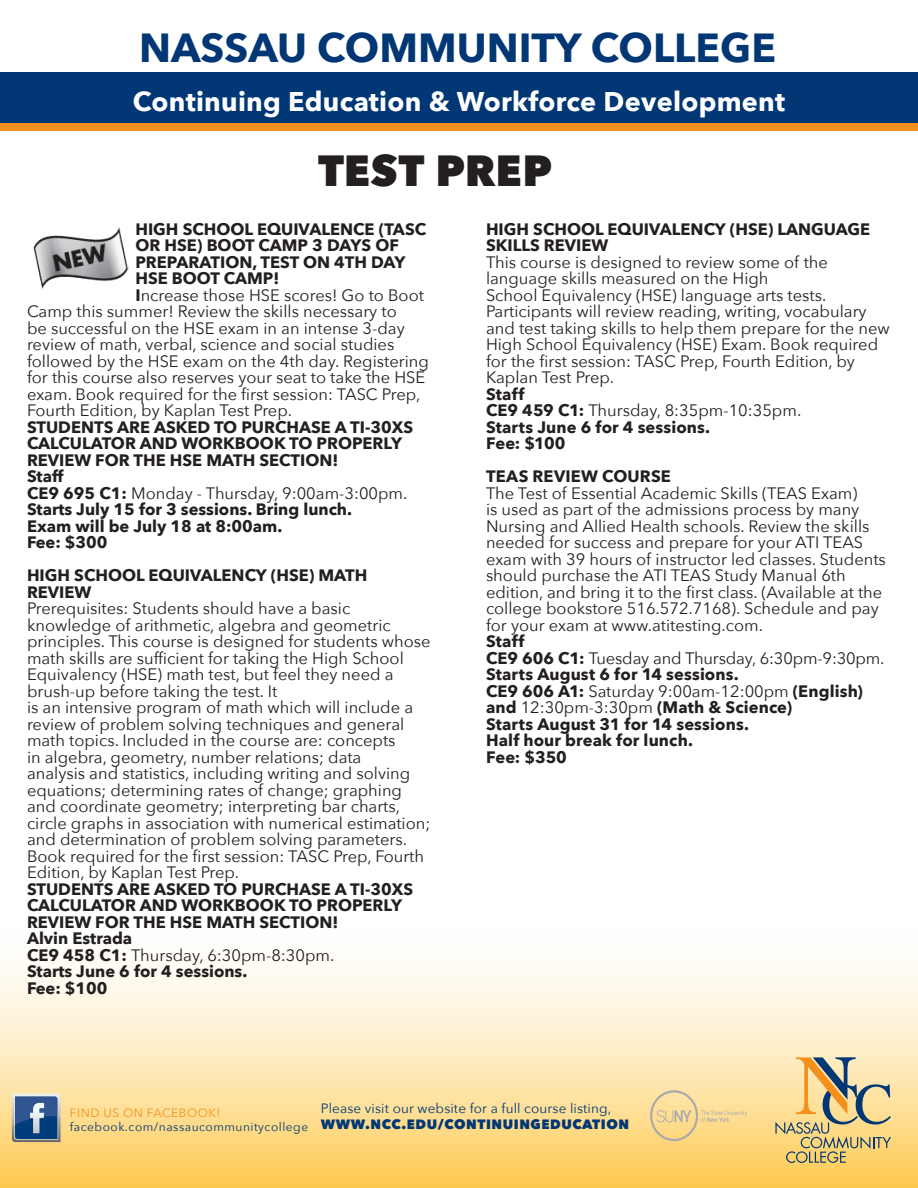
<style>
.page{position:relative;width:918px;height:1188px;background:#fff}
.page>*{position:absolute;margin:0;border:0;box-sizing:border-box;transform-origin:0 0}
.t1{font:800 43.5px "Avenir Next";letter-spacing:.005em;color:#231f20}
.t2{font:700 40.5px "Avenir Next";color:#013775}
.t3{font:700 27px "Avenir Next";letter-spacing:.01em;color:#fff}
.t4{font:16.5px/16.5px "Avenir Next";color:#231f20}
.t5{font:700 16.5px/16.5px "Avenir Next";color:#231f20}
.t6{font:13.5px "Avenir Next";letter-spacing:.01em;color:#013775}
.t7{font:800 13.5px "Avenir Next";letter-spacing:.04em;color:#013775}
.t8{font:12px "Avenir Next";letter-spacing:.04em;color:#013775}
.t9{font:12px "Avenir Next";letter-spacing:.04em;color:#f6911e}
.s1{font-weight:700}
</style>
<div class="page">
<div style="left:0;top:124px;width:918px;height:7px;background:#f4901d"></div>
<div style="left:0;top:72px;width:918px;height:51px;background:#013775"></div>
<svg style="left:0;top:965px;width:918px;height:223px;background:#fde6af"></svg>
<svg style="left:775px;top:1057px;width:116px;height:106px;background:#d6bf88"></svg>
<svg style="left:12px;top:1093px;width:49px;height:49px;background:#57769b"></svg>
<svg style="left:650px;top:1090px;width:97px;height:51px;background:#f4d795"></svg>
<img style="left:33px;top:227px;width:96px;height:62px">
<p class="t2" style="left:139px;top:13px;width:638px">NASSAU COMMUNITY COLLEGE</p>
<p class="t3" style="left:133px;top:78px;width:654px">Continuing Education &amp; Workforce Development</p>
<p class="t1" style="left:318px;top:144px;width:235px">TEST PREP</p>
<p class="t5" style="left:135px;top:220px;width:292px">HIGH SCHOOL EQUIVALENCE (TASC<br>OR HSE) BOOT CAMP 3 DAYS OF<br>PREPARATION, TEST ON 4TH DAY</p>
<p class="t5" style="left:135px;top:270px;width:145px">HSE BOOT CAMP!</p>
<p class="t4" style="left:27px;top:286px;width:403px;text-indent:108px"><span class="s1">I</span>ncrease those HSE scores! Go to Boot Camp this summer! Review the skills necessary to<br>be successful on the HSE exam in an intense 3-day review of math, verbal, science and social studies followed by the HSE exam on the 4th day. Registering for this course also reserves your seat to take the HSE exam. Book required for the first session: TASC Prep, Fourth Edition, by Kaplan Test Prep.</p>
<p class="t5" style="left:27px;top:418px;width:388px">STUDENTS ARE ASKED TO PURCHASE A TI-30XS<br>CALCULATOR AND WORKBOOK TO PROPERLY<br>REVIEW FOR THE HSE MATH SECTION!</p>
<p class="t5" style="left:27px;top:468px;width:38px">Staff</p>
<p class="t4" style="left:27px;top:484px;width:382px"><span class="s1">CE9 695 C1:</span> Monday - Thursday, 9:00am-3:00pm.</p>
<p class="t5" style="left:27px;top:501px;width:327px">Starts July 15 for 3 sessions. Bring lunch.</p>
<p class="t5" style="left:27px;top:517px;width:257px">Exam will be July 18 at 8:00am.</p>
<p class="t5" style="left:27px;top:534px;width:82px">Fee: $300</p>
<p class="t5" style="left:27px;top:567px;width:342px">HIGH SCHOOL EQUIVALENCY (HSE) MATH<br>REVIEW</p>
<p class="t4" style="left:27px;top:599px;width:405px">Prerequisites: Students should have a basic knowledge of arithmetic, algebra and geometric principles. This course is designed for students whose math skills are sufficient for taking the High School Equivalency (HSE) math test, but feel they need a brush-up before taking the test. It</p>
<p class="t4" style="left:27px;top:698px;width:405px">is an intensive program of math which will include a review of problem solving techniques and general math topics. Included in the course are: concepts<br>in algebra, geometry, number relations; data<br>analysis and statistics, including writing and solving equations; determining rates of change; graphing and coordinate geometry; interpreting bar charts, circle graphs in association with numerical estimation; and determination of problem solving parameters.<br>Book required for the first session: TASC Prep, Fourth Edition, by Kaplan Test Prep.</p>
<p class="t5" style="left:27px;top:880px;width:388px">STUDENTS ARE ASKED TO PURCHASE A TI-30XS<br>CALCULATOR AND WORKBOOK TO PROPERLY<br>REVIEW FOR THE HSE MATH SECTION!</p>
<p class="t5" style="left:27px;top:930px;width:107px">Alvin Estrada</p>
<p class="t4" style="left:27px;top:946px;width:309px"><span class="s1">CE9 458 C1:</span> Thursday, 6:30pm-8:30pm.</p>
<p class="t5" style="left:27px;top:963px;width:222px">Starts June 6 for 4 sessions.</p>
<p class="t5" style="left:27px;top:979px;width:82px">Fee: $100</p>
<p class="t5" style="left:486px;top:220px;width:386px">HIGH SCHOOL EQUIVALENCY (HSE) LANGUAGE<br>SKILLS REVIEW</p>
<p class="t4" style="left:486px;top:253px;width:343px">This course is designed to review some of the language skills measured on the High</p>
<p class="t4" style="left:486px;top:286px;width:405px">School Equivalency (HSE) language arts tests.<br>Participants will review reading, writing, vocabulary and test taking skills to help them prepare for the new High School Equivalency (HSE) Exam. Book required for the first session: TASC Prep, Fourth Edition, by Kaplan Test Prep.</p>
<p class="t5" style="left:486px;top:385px;width:40px">Staff</p>
<p class="t4" style="left:486px;top:401px;width:317px"><span class="s1">CE9 459 C1:</span> Thursday, 8:35pm-10:35pm.</p>
<p class="t5" style="left:486px;top:418px;width:226px">Starts June 6 for 4 sessions.</p>
<p class="t5" style="left:486px;top:435px;width:81px">Fee: $100</p>
<p class="t5" style="left:486px;top:468px;width:186px">TEAS REVIEW COURSE</p>
<p class="t4" style="left:486px;top:484px;width:401px">The Test of Essential Academic Skills (TEAS Exam)<br>is used as part of the admissions process by many Nursing and Allied Health schools. Review the skills needed for success and prepare for your ATI TEAS exam with 39 hours of instructor led classes. Students should purchase the ATI TEAS Study Manual 6th edition, and bring it to the first class. (Available at the college bookstore 516.572.7168). Schedule and pay for your exam at www.atitesting.com.</p>
<p class="t5" style="left:486px;top:633px;width:40px">Staff</p>
<p class="t4" style="left:486px;top:649px;width:400px"><span class="s1">CE9 606 C1:</span> Tuesday and Thursday, 6:30pm-9:30pm.</p>
<p class="t5" style="left:486px;top:666px;width:254px">Starts August 6 for 14 sessions.</p>
<p class="t4" style="left:486px;top:682px;width:378px"><span class="s1">CE9 606 A1:</span> Saturday 9:00am-12:00pm <span class="s1">(English) and</span> 12:30pm-3:30pm <span class="s1">(Math &amp; Science)</span></p>
<p class="t5" style="left:486px;top:715px;width:264px">Starts August 31 for 14 sessions.</p>
<p class="t5" style="left:486px;top:732px;width:208px">Half hour break for lunch.</p>
<p class="t5" style="left:486px;top:748px;width:82px">Fee: $350</p>
<p class="t9" style="left:70px;top:1102px;width:152px">FIND US ON FACEBOOK!</p>
<p class="t8" style="left:70px;top:1117px;width:240px">facebook.com/nassaucommunitycollege</p>
<p class="t6" style="left:321px;top:1097px;width:292px">Please visit our website for a full course listing,</p>
<p class="t7" style="left:321px;top:1116px;width:310px">WWW.NCC.EDU/CONTINUINGEDUCATION</p>
</div>
